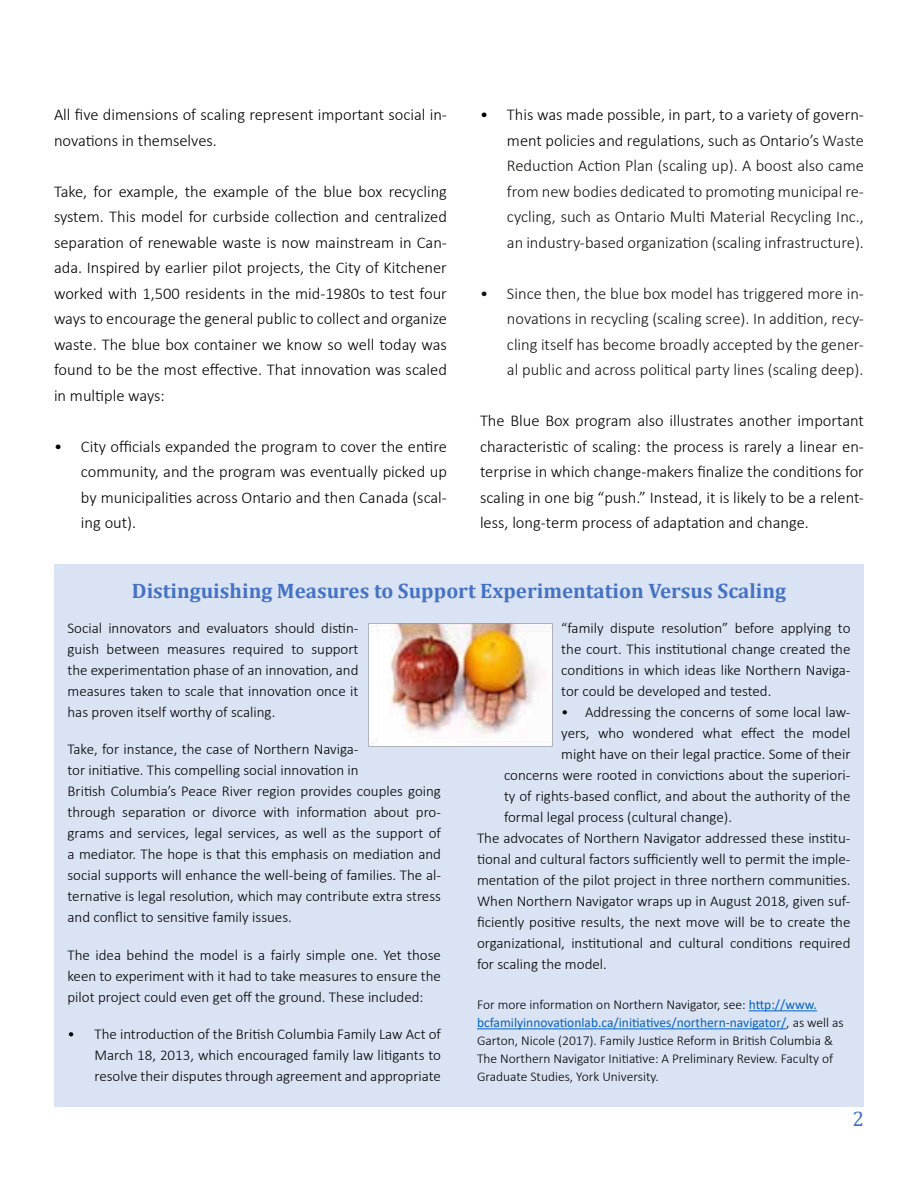
<style>
.page{position:relative;width:918px;height:1188px;background:#fff}
.page>*{position:absolute;margin:0;border:0;box-sizing:border-box;transform-origin:0 0}
.t1{font:700 21px "Cambria";color:#4472c4}
.t2{font:21px "Cambria";color:#4472c4}
.t3{font:300 16.5px/25.5px "Calibri";color:#000;text-align:justify}
.t4{font:300 16.5px/25.5px "Calibri";color:#141412;text-align:justify}
.t5{font:300 15px/21px "Calibri";color:#000;text-align:justify}
.t6{font:300 13.5px/18px "Calibri";color:#000}
.s1{color:#000}
.s2{font-weight:400;color:#0563c1}
</style>
<div class="page">
<div style="left:54px;top:564px;width:810px;height:543px;background:#dae3f3"></div>
<hr style="left:749px;top:1010px;width:68px;height:1px;background:#0563c1">
<hr style="left:477px;top:1028px;width:309px;height:1px;background:#0563c1">
<img style="left:368px;top:623px;width:185px;height:124px">
<p class="t3" style="left:54px;top:102px;width:394px">All five dimensions of scaling represent important social in&shy;novations in themselves.</p>
<p class="t3" style="left:54px;top:178px;width:395px">Take, for example, the example of the blue box recycling system. This model for curbside collection and centralized separation of renewable waste is now mainstream in Can&shy;ada. Inspired by earlier pilot projects, the City of Kitchener worked with 1,500 residents in the mid-1980s to test four ways to encourage the general public to collect and organize waste. The blue box container we know so well today was found to be the most effective. That innovation was scaled in multiple ways:</p>
<p class="t3" style="left:81px;top:433px;width:368px;text-indent:-27px">• City officials expanded the program to cover the entire community, and the program was eventually picked up by municipalities across Ontario and then Canada (scal&shy;ing out).</p>
<p class="t4" style="left:507px;top:102px;width:359px;text-indent:-27px"><span class="s1">• This was made possible, in part, to a variety of govern&shy;ment policies and regulations, such as Ontario’s</span> Waste Reduction Action Plan (scaling up). A boost also came from new bodies dedicated to promoting municipal re&shy;cycling, such as Ontario Multi Material Recycling Inc., an industry-based organization (scaling infrastructure).</p>
<p class="t4" style="left:507px;top:280px;width:358px;text-indent:-27px">• Since then, the blue box model has triggered more in&shy;novations in recycling (scaling scree). In addition, recy&shy;cling itself has become broadly accepted by the gener&shy;al public and across political party lines (scaling deep).</p>
<p class="t3" style="left:480px;top:408px;width:386px">The Blue Box program also illustrates another important characteristic of scaling: the process is rarely a linear en&shy;terprise in which change-makers finalize the conditions for scaling in one big “push.” Instead, it is likely to be a relent&shy;less, long-term process of adaptation and change.</p>
<h1 class="t1" style="left:132px;top:576px;width:656px">Distinguishing Measures to Support Experimentation Versus Scaling</h1>
<p class="t5" style="left:68px;top:617px;width:293px">Social innovators and evaluators should distin&shy;guish between measures required to support the experimentation phase of an innovation, and measures taken to scale that innovation once it has proven itself worthy of scaling.</p>
<p class="t5" style="left:68px;top:739px;width:375px;text-align:left">Take, for instance, the case of Northern Naviga-<br>tor initiative. This compelling social innovation in<br>British Columbia’s Peace River region provides couples going through separation or divorce with information about pro&shy;grams and services, legal services, as well as the support of a mediator. The hope is that this emphasis on mediation and social supports will enhance the well-being of families. The al&shy;ternative is legal resolution, which may contribute extra stress and conflict to sensitive family issues.</p>
<p class="t5" style="left:68px;top:944px;width:375px">The idea behind the model is a fairly simple one. Yet those keen to experiment with it had to take measures to ensure the pilot project could even get off the ground. These included:</p>
<p class="t5" style="left:94px;top:1024px;width:348px;text-indent:-27px">• The introduction of the British Columbia Family Law Act of March 18, 2013, which encouraged family law litigants to resolve their disputes through agreement and appropriate</p>
<p class="t5" style="left:561px;top:617px;width:291px">“family dispute resolution” before applying to the court. This institutional change created the conditions in which ideas like Northern Naviga&shy;tor could be developed and tested.</p>
<p class="t5" style="left:561px;top:701px;width:291px">• Addressing the concerns of some local law-</p>
<p class="t5" style="left:561px;top:722px;width:291px">yers, who wondered what effect the model</p>
<p class="t5" style="left:561px;top:743px;width:291px">might have on their legal practice. Some of their</p>
<p class="t5" style="left:504px;top:764px;width:348px">concerns were rooted in convictions about the superiori-</p>
<p class="t5" style="left:504px;top:785px;width:348px">ty of rights-based conflict, and about the authority of the</p>
<p class="t5" style="left:504px;top:806px;width:230px">formal legal process (cultural change).</p>
<p class="t5" style="left:477px;top:827px;width:375px">The advocates of Northern Navigator addressed these institu-</p>
<p class="t5" style="left:477px;top:848px;width:375px">tional and cultural factors sufficiently well to permit the imple-</p>
<p class="t5" style="left:477px;top:869px;width:375px">mentation of the pilot project in three northern communities.</p>
<p class="t5" style="left:477px;top:890px;width:375px">When Northern Navigator wraps up in August 2018, given suf-</p>
<p class="t5" style="left:477px;top:911px;width:375px">ficiently positive results, the next move will be to create the</p>
<p class="t5" style="left:477px;top:932px;width:375px">organizational, institutional and cultural conditions required</p>
<p class="t5" style="left:477px;top:953px;width:131px">for scaling the model.</p>
<p class="t6" style="left:477px;top:996px;width:368px">For more information on Northern Navigator, see: <span class="s2">http://www. bcfamilyinnovationlab.ca/initiatives/northern-navigator/</span>, as well as Garton, Nicole (2017). Family Justice Reform in British Columbia &amp; The Northern Navigator Initiative: A Preliminary Review. Faculty of Graduate Studies, York University.</p>
<h1 class="t2" style="left:852px;top:1107px;width:13px">2</h1>
</div>
